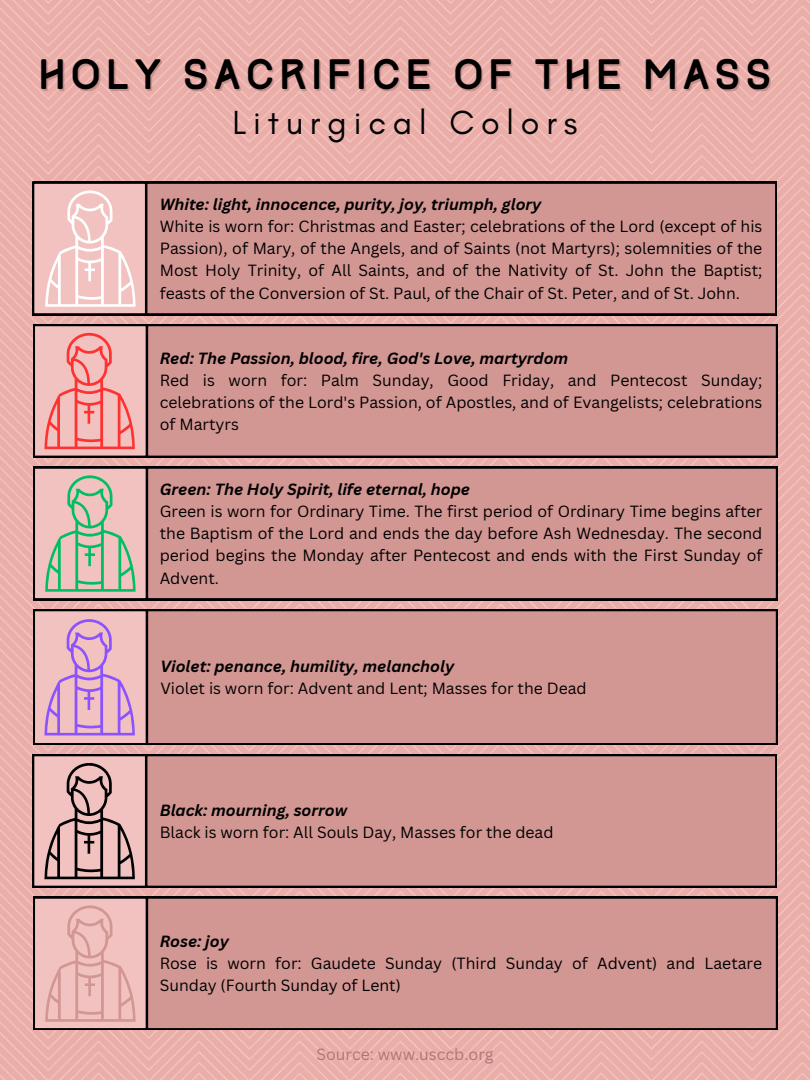
<style>
.page{position:relative;width:810px;height:1080px;background:#fff}
.page>*{position:absolute;margin:0;border:0;box-sizing:border-box;transform-origin:0 0}
.t1{font:37.19px "Track";letter-spacing:.16em;color:#000}
.t2{font:34.06px "Glacial Indifference";letter-spacing:.2em;color:#000}
.t3{font:15.81px/22px "Canva Sans";color:#000;text-align:justify}
.t4{font:italic 700 15.81px "Canva Sans";color:#000}
.t5{font:15.81px "Canva Sans";color:#af7677}
</style>
<div class="page">
<img style="left:0;top:0;width:810px;height:1080px">
<div style="left:147px;top:182px;width:630px;height:133px;background:#d29693"></div>
<div style="left:148px;top:324px;width:630px;height:133px;background:#d29693"></div>
<div style="left:148px;top:467px;width:630px;height:133px;background:#d29693"></div>
<div style="left:148px;top:609px;width:630px;height:136px;background:#d29693"></div>
<svg style="left:147px;top:754px;width:630px;height:134px"></svg>
<div style="left:148px;top:897px;width:630px;height:133px;background:#d29693"></div>
<svg style="left:32px;top:182px;width:115px;height:133px"></svg>
<svg style="left:33px;top:467px;width:115px;height:133px"></svg>
<svg style="left:33px;top:324px;width:115px;height:133px"></svg>
<svg style="left:33px;top:609px;width:115px;height:136px"></svg>
<svg style="left:32px;top:754px;width:115px;height:134px"></svg>
<svg style="left:33px;top:897px;width:115px;height:133px"></svg>
<p class="t1" style="left:39px;top:61px;width:733px">HOLY SACRIFICE OF THE MASS</p>
<p class="t2" style="left:232px;top:102px;width:347px">Liturgical Colors</p>
<p class="t4" style="left:160px;top:194px;width:383px">White: light, innocence, purity, joy, triumph, glory</p>
<p class="t3" style="left:160px;top:215px;width:604px">White is worn for: Christmas and Easter; celebrations of the Lord (except of his Passion), of Mary, of the Angels, and of Saints (not Martyrs); solemnities of the Most Holy Trinity, of All Saints, and of the Nativity of St. John the Baptist; feasts of the Conversion of St. Paul, of the Chair of St. Peter, and of St. John.</p>
<p class="t4" style="left:160px;top:347px;width:410px">Red: The Passion, blood, fire, God's Love, martyrdom</p>
<p class="t3" style="left:160px;top:369px;width:604px">Red is worn for: Palm Sunday, Good Friday, and Pentecost Sunday; celebrations of the Lord's Passion, of Apostles, and of Evangelists; celebrations of Martyrs</p>
<p class="t4" style="left:160px;top:479px;width:312px">Green: The Holy Spirit, life eternal, hope</p>
<p class="t3" style="left:160px;top:500px;width:604px">Green is worn for Ordinary Time. The first period of Ordinary Time begins after the Baptism of the Lord and ends the day before Ash Wednesday. The second period begins the Monday after Pentecost and ends with the First Sunday of Advent.</p>
<p class="t4" style="left:160px;top:655px;width:295px">Violet: penance, humility, melancholy</p>
<p class="t3" style="left:160px;top:677px;width:428px">Violet is worn for: Advent and Lent; Masses for the Dead</p>
<p class="t4" style="left:160px;top:799px;width:189px">Black: mourning, sorrow</p>
<p class="t3" style="left:160px;top:821px;width:395px">Black is worn for: All Souls Day, Masses for the dead</p>
<p class="t4" style="left:160px;top:930px;width:71px">Rose: joy</p>
<p class="t3" style="left:160px;top:952px;width:604px">Rose is worn for: Gaudete Sunday (Third Sunday of Advent) and Laetare<br>Sunday (Fourth Sunday of Lent)</p>
<p class="t5" style="left:316px;top:1044px;width:179px">Source: www.usccb.org</p>
</div>
